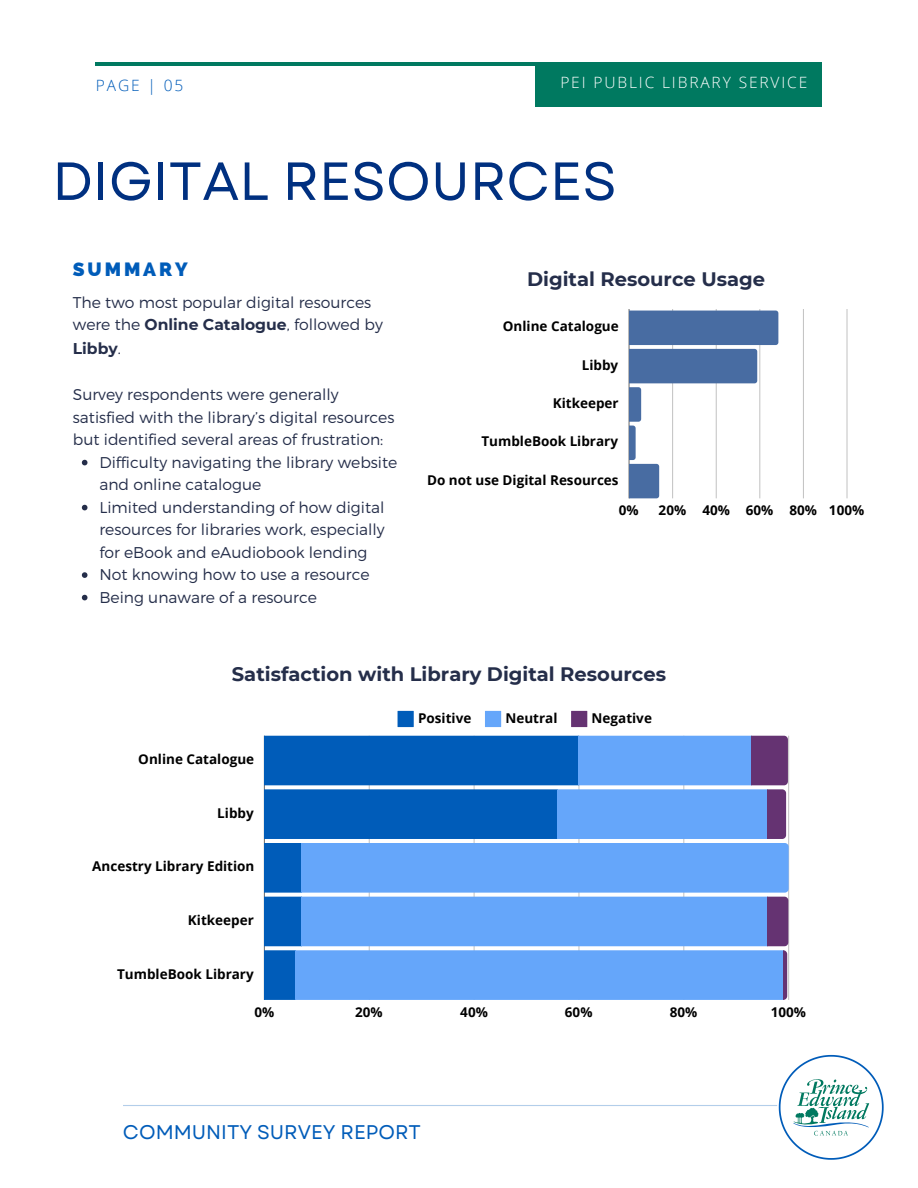
<style>
.page{position:relative;width:918px;height:1188px;background:#fff}
.page>*{position:absolute;margin:0;border:0;box-sizing:border-box;transform-origin:0 0}
.t1{font:53.55px "Garet";color:#003080}
.t2{font:19.8px "Garet";color:#005cb9}
.t3{font:700 19.5px "Montserrat";color:#252e4a}
.t4{font:800 19.2px "Raleway";letter-spacing:.15em;color:#005cb9}
.t5{font:300 15.6px/22.5px "Montserrat";color:#252e4a}
.t6{font:300 15.6px "Open Sans";letter-spacing:.12em;color:#fff}
.t7{font:300 15.6px "Open Sans";letter-spacing:.12em;color:#005cb9}
.t8{font:700 13.5px "Open Sans";color:#000}
.s1{font-weight:700}
</style>
<div class="page">
<hr style="left:96px;top:62px;width:725px;height:4px;background:#007960">
<div style="left:535px;top:62px;width:287px;height:44px;background:#007960"></div>
<svg style="left:778px;top:1054px;width:106px;height:106px"></svg>
<hr style="left:123px;top:1105px;width:654px;height:1px;background:#005cb9">
<svg style="left:82px;top:460px;width:5px;height:5px"></svg>
<svg style="left:82px;top:505px;width:5px;height:5px"></svg>
<svg style="left:82px;top:572px;width:5px;height:6px"></svg>
<svg style="left:82px;top:595px;width:5px;height:5px"></svg>
<svg style="left:398px;top:711px;width:16px;height:16px"></svg>
<svg style="left:485px;top:711px;width:16px;height:16px"></svg>
<svg style="left:571px;top:711px;width:16px;height:16px"></svg>
<svg style="left:264px;top:736px;width:525px;height:264px;background:#5595e5"></svg>
<hr style="left:847px;top:272px;width:1px;height:226px;background:#000;opacity:.25">
<svg style="left:629px;top:309px;width:218px;height:189px"></svg>
<p class="t7" style="left:96px;top:74px;width:89px">PAGE | 05</p>
<p class="t6" style="left:560px;top:71px;width:249px">PEI PUBLIC LIBRARY SERVICE</p>
<p class="t1" style="left:52px;top:143px;width:566px">DIGITAL RESOURCES</p>
<h6 class="t4" style="left:73px;top:258px;width:116px">SUMMARY</h6>
<p class="t5" style="left:73px;top:290px;width:312px;line-height:23.1px">The two most popular digital resources were the <span class="s1">Online Catalogue</span>, followed by<br><span class="s1">Libby</span>.</p>
<p class="t5" style="left:73px;top:383px;width:323px">Survey respondents were generally satisfied with the library’s digital resources but identified several areas of frustration:</p>
<h5 class="t5" style="left:99px;top:450px;width:300px">Difficulty navigating the library website and online catalogue</h5>
<h5 class="t5" style="left:99px;top:495px;width:287px;text-align:justify">Limited understanding of how digital resources for libraries work, especially for eBook and eAudiobook lending</h5>
<h1 class="t5" style="left:99px;top:563px;width:272px">Not knowing how to use a resource</h1>
<h2 class="t5" style="left:99px;top:585px;width:219px">Being unaware of a resource</h2>
<h4 class="t3" style="left:527px;top:268px;width:239px">Digital Resource Usage</h4>
<p class="t8" style="left:580px;top:278px;width:40px">Blank</p>
<p class="t8" style="left:503px;top:317px;width:117px">Online Catalogue</p>
<p class="t8" style="left:582px;top:355px;width:38px">Libby</p>
<p class="t8" style="left:553px;top:393px;width:67px">Kitkeeper</p>
<p class="t8" style="left:481px;top:432px;width:138px">TumbleBook Library</p>
<p class="t8" style="left:427px;top:470px;width:193px">Do not use Digital Resources</p>
<p class="t8" style="left:619px;top:501px;width:21px">0%</p>
<p class="t8" style="left:659px;top:501px;width:207px">20% 40% 60% 80% 100%</p>
<p class="t3" style="left:232px;top:662px;width:436px">Satisfaction with Library Digital Resources</p>
<p class="t8" style="left:138px;top:750px;width:117px">Online Catalogue</p>
<p class="t8" style="left:217px;top:803px;width:38px">Libby</p>
<p class="t8" style="left:92px;top:857px;width:164px">Ancestry Library Edition</p>
<p class="t8" style="left:188px;top:911px;width:67px">Kitkeeper</p>
<p class="t8" style="left:117px;top:964px;width:138px">TumbleBook Library</p>
<p class="t8" style="left:418px;top:708px;width:55px">Positive</p>
<p class="t8" style="left:505px;top:708px;width:54px">Neutral</p>
<p class="t8" style="left:592px;top:708px;width:62px">Negative</p>
<p class="t8" style="left:254px;top:1003px;width:21px">0%</p>
<p class="t8" style="left:355px;top:1003px;width:29px">20%</p>
<p class="t8" style="left:460px;top:1003px;width:29px">40%</p>
<p class="t8" style="left:565px;top:1003px;width:29px">60%</p>
<p class="t8" style="left:670px;top:1003px;width:29px">80%</p>
<p class="t8" style="left:771px;top:1003px;width:37px">100%</p>
<p class="t2" style="left:123px;top:1118px;width:300px">COMMUNITY SURVEY REPORT</p>
</div>
